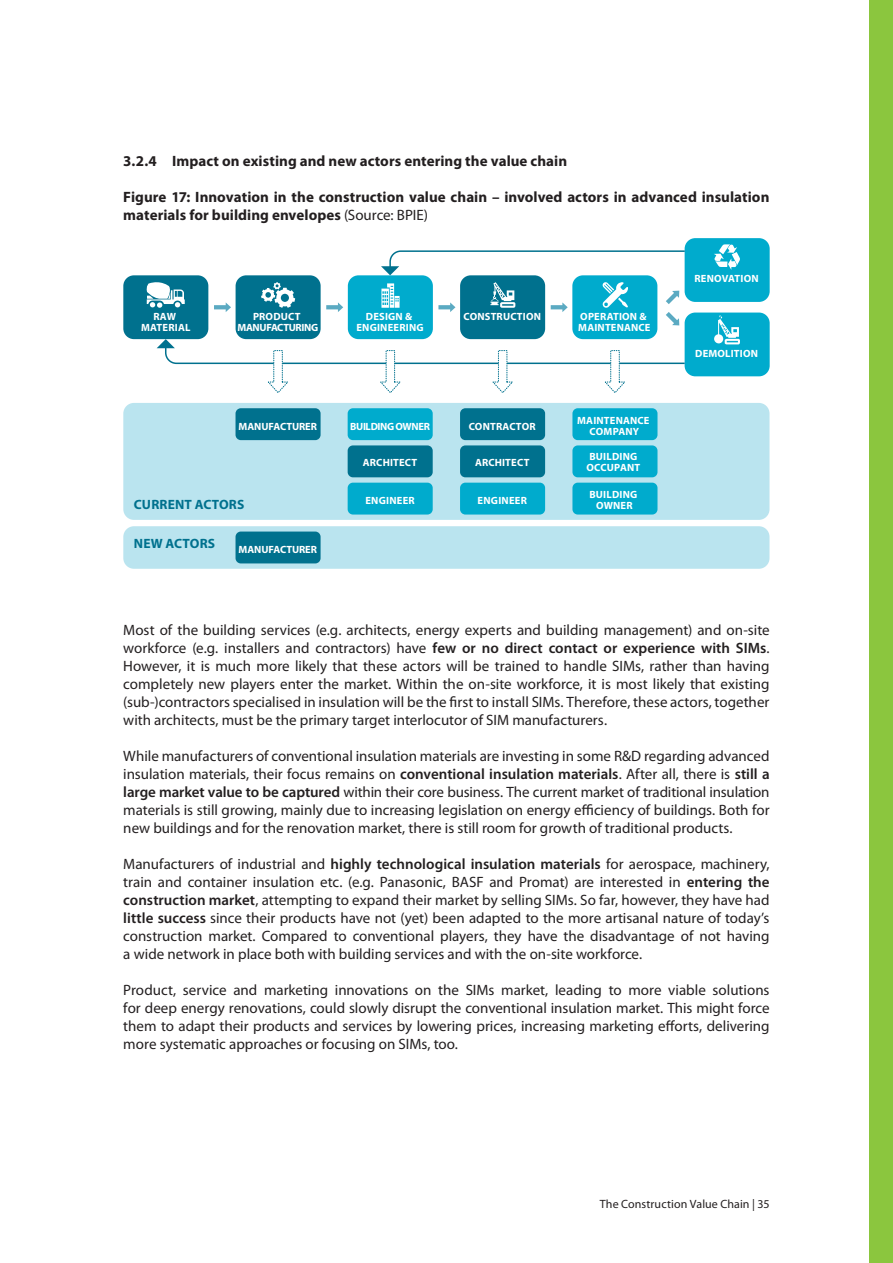
<style>
.page{position:relative;width:893px;height:1263px;background:#fff}
.page>*{position:absolute;margin:0;border:0;box-sizing:border-box;transform-origin:0 0}
.t1{font:15px/18px "Myriad Pro";color:#231f20;text-align:justify}
.t2{font:700 15px/18px "Myriad Pro";letter-spacing:.005em;color:#231f20}
.t3{font:700 13.5px "Myriad Pro";letter-spacing:.015em;color:#00718e}
.t4{font:12px "Myriad Pro";letter-spacing:.005em;color:#231f20}
.t5{font:700 10.5px/11.2px "Myriad Pro";letter-spacing:.015em;color:#fff;text-align:center}
.t6{font:700 10.5px/11.2px "Myriad Pro";letter-spacing:-.03em;color:#fff;text-align:center}
.t7{font:700 10.5px "Myriad Pro";letter-spacing:-.005em;color:#fff}
.s1{font-weight:400}
.s2{font-weight:600}
</style>
<div class="page">
<div style="left:870px;top:0;width:23px;height:1263px;background:#8bc63e"></div>
<div style="left:123px;top:275px;width:85px;height:64px;background:#00718e;border-radius:11px"></div>
<div style="left:123px;top:403px;width:646px;height:117px;background:#bae4ef;border-radius:11px"></div>
<div style="left:236px;top:275px;width:85px;height:64px;background:#00718e;border-radius:11px"></div>
<div style="left:348px;top:275px;width:85px;height:64px;background:#00abcd;border-radius:11px"></div>
<div style="left:572px;top:275px;width:85px;height:64px;background:#00abcd;border-radius:11px"></div>
<div style="left:460px;top:275px;width:85px;height:64px;background:#00718e;border-radius:11px"></div>
<div style="left:685px;top:238px;width:85px;height:64px;background:#00abcd;border-radius:11px"></div>
<div style="left:685px;top:313px;width:85px;height:63px;background:#00abcd;border-radius:11px"></div>
<svg style="left:214px;top:302px;width:17px;height:10px"></svg>
<svg style="left:326px;top:302px;width:17px;height:10px"></svg>
<svg style="left:438px;top:302px;width:17px;height:10px"></svg>
<svg style="left:551px;top:302px;width:17px;height:10px"></svg>
<svg style="left:666px;top:291px;width:13px;height:13px"></svg>
<svg style="left:666px;top:312px;width:13px;height:13px"></svg>
<svg style="left:381px;top:250px;width:304px;height:25px"></svg>
<svg style="left:157px;top:339px;width:529px;height:54px"></svg>
<div style="left:236px;top:408px;width:85px;height:32px;background:#00718e;border-radius:5px"></div>
<div style="left:348px;top:408px;width:85px;height:32px;background:#00abcd;border-radius:5px"></div>
<div style="left:460px;top:408px;width:85px;height:32px;background:#00718e;border-radius:5px"></div>
<div style="left:572px;top:408px;width:85px;height:32px;background:#00abcd;border-radius:5px"></div>
<div style="left:348px;top:483px;width:85px;height:31px;background:#00abcd;border-radius:5px"></div>
<div style="left:460px;top:483px;width:85px;height:31px;background:#00abcd;border-radius:5px"></div>
<div style="left:572px;top:483px;width:85px;height:31px;background:#00abcd;border-radius:5px"></div>
<div style="left:348px;top:445px;width:85px;height:32px;background:#00718e;border-radius:5px"></div>
<div style="left:460px;top:445px;width:85px;height:32px;background:#00718e;border-radius:5px"></div>
<div style="left:572px;top:445px;width:85px;height:32px;background:#00abcd;border-radius:5px"></div>
<svg style="left:381px;top:283px;width:19px;height:25px"></svg>
<svg style="left:261px;top:282px;width:34px;height:26px"></svg>
<svg style="left:490px;top:282px;width:25px;height:26px"></svg>
<svg style="left:602px;top:282px;width:26px;height:26px"></svg>
<svg style="left:146px;top:282px;width:39px;height:26px"></svg>
<svg style="left:714px;top:244px;width:26px;height:26px"></svg>
<svg style="left:714px;top:315px;width:26px;height:29px"></svg>
<div style="left:123px;top:526px;width:646px;height:43px;background:#bae4ef;border-radius:11px"></div>
<div style="left:236px;top:531px;width:85px;height:32px;background:#00718e;border-radius:5px"></div>
<p class="t2" style="left:123px;top:152px;width:445px">3.2.4 Impact on existing and new actors entering the value chain</p>
<p class="t2" style="left:123px;top:188px;width:648px">Figure 17: Innovation in the construction value chain – involved actors in advanced insulation materials for building envelopes <span class="s1">(Source: BPIE)</span></p>
<p class="t5" style="left:141px;top:310px;width:51px">RAW<br>MATERIAL</p>
<p class="t6" style="left:237px;top:310px;width:82px">PRODUCT<br>MANUFACTURING</p>
<p class="t5" style="left:356px;top:310px;width:69px">DESIGN &amp;<br>ENGINEERING</p>
<p class="t5" style="left:463px;top:310px;width:79px">CONSTRUCTION</p>
<p class="t7" style="left:239px;top:419px;width:80px">MANUFACTURER</p>
<p class="t3" style="left:134px;top:496px;width:112px">CURRENT ACTORS</p>
<p class="t3" style="left:134px;top:534px;width:83px">NEW ACTORS</p>
<p class="t7" style="left:239px;top:542px;width:80px">MANUFACTURER</p>
<p class="t6" style="left:350px;top:420px;width:81px">BUILDING OWNER</p>
<p class="t5" style="left:363px;top:457px;width:56px">ARCHITECT</p>
<p class="t5" style="left:365px;top:494px;width:51px">ENGINEER</p>
<p class="t5" style="left:469px;top:420px;width:69px">CONTRACTOR</p>
<p class="t5" style="left:475px;top:457px;width:56px">ARCHITECT</p>
<p class="t5" style="left:478px;top:494px;width:51px">ENGINEER</p>
<p class="t5" style="left:578px;top:310px;width:74px;text-align:left">OPERATION &amp;<br>MAINTENANCE</p>
<p class="t5" style="left:577px;top:414px;width:74px">MAINTENANCE<br>COMPANY</p>
<p class="t5" style="left:587px;top:450px;width:55px;text-align:left">BUILDING<br>OCCUPANT</p>
<p class="t5" style="left:589px;top:488px;width:49px">BUILDING<br>OWNER</p>
<p class="t5" style="left:694px;top:273px;width:66px">RENOVATION</p>
<p class="t5" style="left:695px;top:347px;width:64px">DEMOLITION</p>
<p class="t1" style="left:123px;top:620px;width:648px">Most of the building services (e.g. architects, energy experts and building management) and on-site workforce (e.g. installers and contractors) have <span class="s2">few or no direct contact or experience with SIMs</span>.<br>However, it is much more likely that these actors will be trained to handle SIMs, rather than having completely new players enter the market. Within the on-site workforce, it is most likely that existing (sub-)contractors specialised in insulation will be the first to install SIMs. Therefore, these actors, together with architects, must be the primary target interlocutor of SIM manufacturers.</p>
<p class="t1" style="left:123px;top:746px;width:648px">While manufacturers of conventional insulation materials are investing in some R&amp;D regarding advanced insulation materials, their focus remains on <span class="s2">conventional insulation materials</span>. After all, there is <span class="s2">still a large market value to be captured</span> within their core business. The current market of traditional insulation materials is still growing, mainly due to increasing legislation on energy efficiency of buildings. Both for new buildings and for the renovation market, there is still room for growth of traditional products.</p>
<p class="t1" style="left:123px;top:854px;width:648px">Manufacturers of industrial and <span class="s2">highly technological insulation materials</span> for aerospace, machinery, train and container insulation etc. (e.g. Panasonic, BASF and Promat) are interested in <span class="s2">entering the construction market</span>, attempting to expand their market by selling SIMs. So far, however, they have had <span class="s2">little success</span> since their products have not (yet) been adapted to the more artisanal nature of today’s construction market. Compared to conventional players, they have the disadvantage of not having a wide network in place both with building services and with the on-site workforce.</p>
<p class="t1" style="left:123px;top:980px;width:648px">Product, service and marketing innovations on the SIMs market, leading to more viable solutions for deep energy renovations, could slowly disrupt the conventional insulation market. This might force them to adapt their products and services by lowering prices, increasing marketing efforts, delivering more systematic approaches or focusing on SIMs, too.</p>
<p class="t4" style="left:600px;top:1197px;width:171px">The Construction Value Chain | 35</p>
</div>
